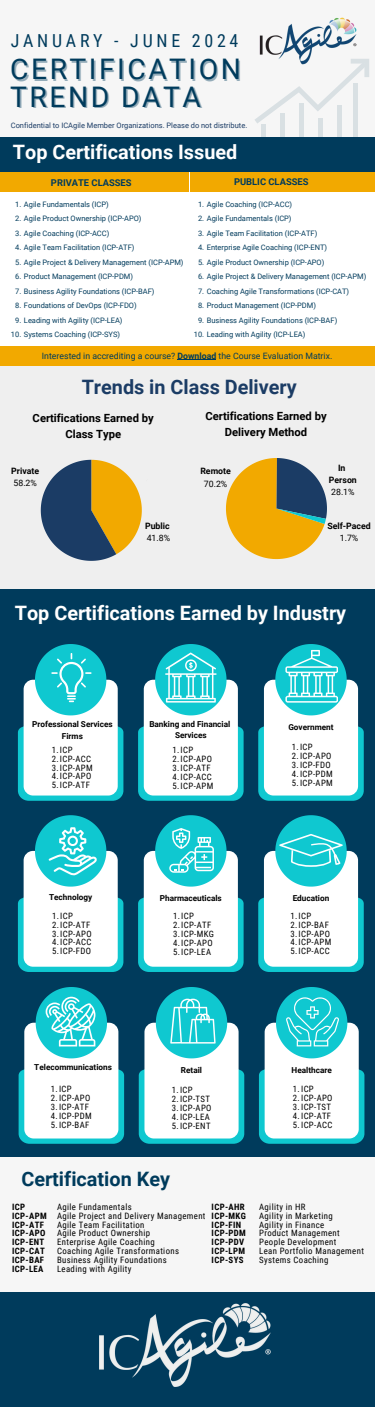
<style>
.page{position:relative;width:375px;height:1407px;background:#fff}
.page>*{position:absolute;margin:0;border:0;box-sizing:border-box;transform-origin:0 0}
.t1{font:28.31px "Roboto";letter-spacing:.09em;color:#003b5c}
.t2{font:700 19.81px "Roboto";color:#fff}
.t3{font:700 19.81px "Roboto";color:#1b3c65}
.t4{font:700 19.81px "Roboto";color:#003b5c}
.t5{font:17.94px "Roboto Condensed";letter-spacing:.21em;color:#003b5c}
.t6{font:12.62px "Roboto Condensed";color:#000}
.t7{font:700 11.25px/15.5px "Roboto";color:#000;text-align:center}
.t8{font:700 9.38px "Roboto";color:#003b5c}
.t9{font:8.81px/8.9px "Roboto Condensed";letter-spacing:.04em;color:#000}
.t10{font:700 8.81px/8.9px "Roboto Condensed";letter-spacing:.04em;color:#000}
.t11{font:8.75px "Roboto Condensed";letter-spacing:.04em;color:#000}
.t12{font:8.75px "Roboto";color:#003b5c}
.t13{font:700 8.75px/12.2px "Roboto";color:#000;text-align:center}
.t14{font:700 8.19px/11.4px "Roboto";color:#000;text-align:center}
.t15{font:7.5px "Roboto";color:#003b5c}
.t16{font:7.5px "Roboto";color:#1b3c65}
.s1{font-weight:700}
.s2{font-weight:400}
</style>
<div class="page">
<div style="left:0;top:0;width:375px;height:1406px;background:#003b5c"></div>
<div style="left:0;top:0;width:375px;height:137px;background:#f6f6f6"></div>
<svg style="left:255px;top:59px;width:114px;height:64px"></svg>
<svg style="left:262px;top:124px;width:4px;height:13px"></svg>
<svg style="left:280px;top:114px;width:5px;height:23px"></svg>
<svg style="left:299px;top:104px;width:5px;height:33px"></svg>
<svg style="left:318px;top:119px;width:5px;height:18px"></svg>
<svg style="left:337px;top:105px;width:5px;height:32px"></svg>
<svg style="left:353px;top:84px;width:5px;height:53px"></svg>
<img style="left:255px;top:17px;width:111px;height:56px">
<svg style="left:258px;top:644px;width:106px;height:156px;background:#97d2d9"></svg>
<svg style="left:138px;top:644px;width:106px;height:156px;background:#97d2da"></svg>
<div style="left:0;top:172px;width:189px;height:177px;background:#fff"></div>
<div style="left:0;top:172px;width:189px;height:20px;background:#f2a900"></div>
<div style="left:189px;top:172px;width:186px;height:177px;background:#fff"></div>
<div style="left:190px;top:172px;width:185px;height:20px;background:#f2a900"></div>
<svg style="left:19px;top:987px;width:105px;height:156px;background:#9ad4da"></svg>
<svg style="left:259px;top:987px;width:105px;height:156px;background:#95d3da"></svg>
<svg style="left:139px;top:987px;width:105px;height:156px;background:#95d2da"></svg>
<svg style="left:18px;top:815px;width:105px;height:156px;background:#96d3da"></svg>
<svg style="left:18px;top:644px;width:105px;height:156px;background:#92d2d9"></svg>
<svg style="left:258px;top:815px;width:106px;height:156px;background:#92d1d8"></svg>
<svg style="left:138px;top:815px;width:106px;height:156px;background:#94d2d9"></svg>
<div style="left:0;top:365px;width:375px;height:224px;background:#efefef"></div>
<svg style="left:40px;top:460px;width:102px;height:101px"></svg>
<div style="left:0;top:1156px;width:375px;height:135px;background:#f6f6f6"></div>
<img style="left:99px;top:1303px;width:171px;height:83px">
<div style="left:0;top:346px;width:375px;height:19px;background:#f2a900"></div>
<hr style="left:178px;top:359px;width:38px;height:1px;background:#003b5c">
<svg style="left:226px;top:458px;width:101px;height:102px"></svg>
<p class="t5" style="left:11px;top:30px;width:229px">JANUARY - JUNE 2024</p>
<h1 class="t1" style="left:10px;top:53px;width:232px">CERTIFICATION</h1>
<p class="t1" style="left:10px;top:80px;width:192px">TREND DATA</p>
<p class="t16" style="left:11px;top:121px;width:238px">Confidential to ICAgile Member Organizations. Please do not distribute.</p>
<h3 class="t2" style="left:13px;top:140px;width:226px">Top Certifications Issued</h3>
<p class="t8" style="left:51px;top:177px;width:82px">PRIVATE CLASSES</p>
<p class="t15" style="left:15px;top:200px;width:95px">1. Agile Fundamentals (ICP)</p>
<p class="t15" style="left:15px;top:214px;width:128px">2. Agile Product Ownership (ICP-APO)</p>
<p class="t15" style="left:15px;top:229px;width:96px">3. Agile Coaching (ICP-ACC)</p>
<p class="t15" style="left:15px;top:243px;width:121px">4. Agile Team Facilitation (ICP-ATF)</p>
<p class="t15" style="left:15px;top:258px;width:170px">5. Agile Project &amp; Delivery Management (ICP-APM)</p>
<p class="t15" style="left:15px;top:272px;width:119px">6. Product Management (ICP-PDM)</p>
<p class="t15" style="left:15px;top:287px;width:141px">7. Business Agility Foundations (ICP-BAF)</p>
<p class="t15" style="left:15px;top:301px;width:123px">8. Foundations of DevOps (ICP-FDO)</p>
<p class="t15" style="left:15px;top:316px;width:109px">9. Leading with Agility (ICP-LEA)</p>
<p class="t15" style="left:11px;top:330px;width:111px">10. Systems Coaching (ICP-SYS)</p>
<p class="t8" style="left:234px;top:176px;width:76px">PUBLIC CLASSES</p>
<p class="t15" style="left:198px;top:200px;width:96px">1. Agile Coaching (ICP-ACC)</p>
<p class="t15" style="left:198px;top:214px;width:95px">2. Agile Fundamentals (ICP)</p>
<p class="t15" style="left:198px;top:229px;width:121px">3. Agile Team Facilitation (ICP-ATF)</p>
<p class="t15" style="left:198px;top:243px;width:131px">4. Enterprise Agile Coaching (ICP-ENT)</p>
<p class="t15" style="left:198px;top:258px;width:128px">5. Agile Product Ownership (ICP-APO)</p>
<p class="t15" style="left:198px;top:272px;width:170px">6. Agile Project &amp; Delivery Management (ICP-APM)</p>
<p class="t15" style="left:198px;top:287px;width:153px">7. Coaching Agile Transformations (ICP-CAT)</p>
<p class="t15" style="left:198px;top:301px;width:119px">8. Product Management (ICP-PDM)</p>
<p class="t15" style="left:198px;top:316px;width:141px">9. Business Agility Foundations (ICP-BAF)</p>
<p class="t15" style="left:194px;top:330px;width:113px">10. Leading with Agility (ICP-LEA)</p>
<p class="t12" style="left:42px;top:350px;width:292px">Interested in accrediting a course? <span class="s1">Download</span> the Course Evaluation Matrix.</p>
<p class="t3" style="left:82px;top:375px;width:217px">Trends in Class Delivery</p>
<p class="t7" style="left:33px;top:410px;width:123px">Certifications Earned by<br>Class Type</p>
<p class="t13" style="left:11px;top:464px;width:29px;text-align:left">Private<br><span class="s2">58.2%</span></p>
<p class="t13" style="left:145px;top:520px;width:27px;text-align:left">Public<br><span class="s2">41.8%</span></p>
<h2 class="t7" style="left:206px;top:409px;width:123px">Certifications Earned by<br>Delivery Method</h2>
<p class="t13" style="left:329px;top:461px;width:29px">In<br>Person<br><span class="s2">28.1%</span></p>
<p class="t13" style="left:200px;top:465px;width:32px">Remote<br><span class="s2">70.2%</span></p>
<h3 class="t6" style="left:346px;top:514px;width:25px;rotate:108deg">1.7%</h3>
<p class="t13" style="left:327px;top:520px;width:45px">Self-Paced<br><span class="s2">1.7%</span></p>
<h5 class="t2" style="left:15px;top:602px;width:333px">Top Certifications Earned by Industry</h5>
<p class="t14" style="left:32px;top:719px;width:82px">Professional Services<br>Firms</p>
<p class="t14" style="left:149px;top:718px;width:82px">Banking and Financial</p>
<p class="t14" style="left:175px;top:729px;width:33px">Services</p>
<h6 class="t14" style="left:288px;top:721px;width:47px">Government</h6>
<h3 class="t11" style="left:52px;top:744px;width:22px">1.ICP</h3>
<h4 class="t11" style="left:52px;top:753px;width:41px">2.ICP-ACC</h4>
<h6 class="t11" style="left:52px;top:762px;width:42px">3.ICP-APM</h6>
<h6 class="t11" style="left:52px;top:771px;width:41px">4.ICP-APO</h6>
<h6 class="t11" style="left:52px;top:780px;width:40px">5.ICP-ATF</h6>
<h4 class="t11" style="left:172px;top:744px;width:22px">1.ICP</h4>
<h6 class="t11" style="left:172px;top:753px;width:41px">2.ICP-APO</h6>
<h6 class="t11" style="left:172px;top:762px;width:40px">3.ICP-ATF</h6>
<h3 class="t11" style="left:172px;top:771px;width:41px">4.ICP-ACC</h3>
<p class="t11" style="left:172px;top:780px;width:42px">5.ICP-APM</p>
<p class="t11" style="left:292px;top:742px;width:22px">1.ICP</p>
<p class="t11" style="left:292px;top:751px;width:41px">2.ICP-APO</p>
<p class="t11" style="left:292px;top:759px;width:40px">3.ICP-FDO</p>
<p class="t11" style="left:292px;top:768px;width:42px">4.ICP-PDM</p>
<p class="t11" style="left:292px;top:777px;width:42px">5.ICP-APM</p>
<p class="t14" style="left:49px;top:891px;width:45px">Technology</p>
<p class="t14" style="left:160px;top:892px;width:64px">Pharmaceuticals</p>
<p class="t14" style="left:293px;top:892px;width:38px">Education</p>
<p class="t11" style="left:52px;top:910px;width:22px">1.ICP</p>
<p class="t11" style="left:52px;top:919px;width:40px">2.ICP-ATF</p>
<p class="t11" style="left:52px;top:928px;width:41px">3.ICP-APO</p>
<p class="t11" style="left:52px;top:937px;width:41px">4.ICP-ACC</p>
<p class="t11" style="left:52px;top:946px;width:40px">5.ICP-FDO</p>
<p class="t11" style="left:290px;top:910px;width:22px">1.ICP</p>
<p class="t11" style="left:290px;top:919px;width:40px">2.ICP-BAF</p>
<p class="t11" style="left:290px;top:928px;width:41px">3.ICP-APO</p>
<p class="t11" style="left:290px;top:937px;width:42px">4.ICP-APM</p>
<p class="t11" style="left:290px;top:946px;width:41px">5.ICP-ACC</p>
<p class="t11" style="left:173px;top:911px;width:22px">1.ICP</p>
<p class="t11" style="left:173px;top:920px;width:40px">2.ICP-ATF</p>
<h5 class="t11" style="left:173px;top:929px;width:42px">3.ICP-MKG</h5>
<p class="t11" style="left:173px;top:938px;width:41px">4.ICP-APO</p>
<p class="t11" style="left:173px;top:946px;width:39px">5.ICP-LEA</p>
<p class="t14" style="left:34px;top:1061px;width:79px">Telecommunications</p>
<p class="t14" style="left:181px;top:1064px;width:23px">Retail</p>
<p class="t14" style="left:292px;top:1064px;width:42px">Healthcare</p>
<p class="t11" style="left:51px;top:1084px;width:22px">1.ICP</p>
<p class="t11" style="left:51px;top:1092px;width:41px">2.ICP-APO</p>
<p class="t11" style="left:51px;top:1101px;width:40px">3.ICP-ATF</p>
<p class="t11" style="left:51px;top:1110px;width:42px">4.ICP-PDM</p>
<p class="t11" style="left:51px;top:1119px;width:40px">5.ICP-BAF</p>
<p class="t11" style="left:293px;top:1084px;width:22px">1.ICP</p>
<p class="t11" style="left:293px;top:1092px;width:41px">2.ICP-APO</p>
<p class="t11" style="left:293px;top:1101px;width:40px">3.ICP-TST</p>
<p class="t11" style="left:293px;top:1110px;width:40px">4.ICP-ATF</p>
<p class="t11" style="left:293px;top:1119px;width:41px">5.ICP-ACC</p>
<p class="t11" style="left:172px;top:1084px;width:22px">1.ICP</p>
<p class="t11" style="left:172px;top:1093px;width:40px">2.ICP-TST</p>
<p class="t11" style="left:172px;top:1102px;width:41px">3.ICP-APO</p>
<p class="t11" style="left:172px;top:1111px;width:39px">4.ICP-LEA</p>
<p class="t11" style="left:172px;top:1120px;width:40px">5.ICP-ENT</p>
<p class="t4" style="left:21px;top:1167px;width:150px">Certification Key</p>
<p class="t10" style="left:12px;top:1202px;width:36px">ICP<br>ICP-APM<br>ICP-ATF<br>ICP-APO<br>ICP-ENT<br>ICP-CAT<br>ICP-BAF<br>ICP-LEA</p>
<p class="t9" style="left:57px;top:1202px;width:150px">Agile Fundamentals<br>Agile Project and Delivery Management<br>Agile Team Facilitation<br>Agile Product Ownership<br>Enterprise Agile Coaching<br>Coaching Agile Transformations<br>Business Agility Foundations<br>Leading with Agility</p>
<p class="t10" style="left:212px;top:1202px;width:36px">ICP-AHR<br>ICP-MKG<br>ICP-FIN<br>ICP-PDM<br>ICP-PDV<br>ICP-LPM<br>ICP-SYS</p>
<p class="t9" style="left:259px;top:1202px;width:106px">Agility in HR<br>Agility in Marketing<br>Agility in Finance<br>Product Management<br>People Development<br>Lean Portfolio Management<br>Systems Coaching</p>
</div>
